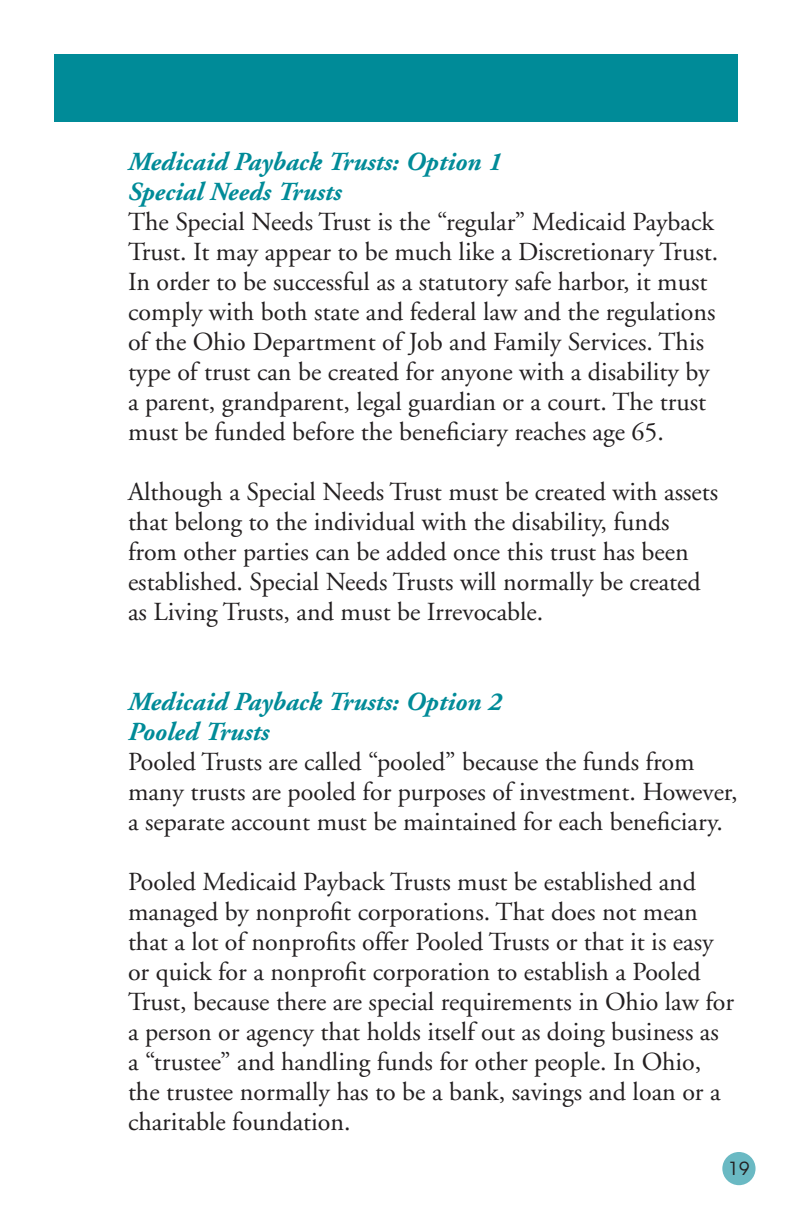
<style>
.page{position:relative;width:792px;height:1224px;background:#fff}
.page>*{position:absolute;margin:0;border:0;box-sizing:border-box;transform-origin:0 0}
.t1{font:26px/30px "Adobe Garamond";color:#231f20}
.t2{font:italic 700 26px "Adobe Garamond";color:#008b98}
.t3{font:18px "ITC Avant Garde Std";color:#231f20}
</style>
<div class="page">
<div style="left:722px;top:1152px;width:34px;height:33px;background:#6ab9c3;border-radius:50%"></div>
<div style="left:54px;top:54px;width:684px;height:68px;background:#008b98"></div>
<p class="t2" style="left:128px;top:148px;width:375px">Medicaid Payback Trusts: Option 1</p>
<p class="t2" style="left:128px;top:178px;width:215px">Special Needs Trusts</p>
<p class="t1" style="left:128px;top:208px;width:592px">The Special Needs Trust is the “regular” Medicaid Payback Trust. It may appear to be much like a Discretionary Trust.<br>In order to be successful as a statutory safe harbor, it must comply with both state and federal law and the regulations of the Ohio Department of Job and Family Services. This type of trust can be created for anyone with a disability by a parent, grandparent, legal guardian or a court. The trust must be funded before the beneficiary reaches age 65.</p>
<p class="t1" style="left:128px;top:478px;width:592px">Although a Special Needs Trust must be created with assets that belong to the individual with the disability, funds from other parties can be added once this trust has been established. Special Needs Trusts will normally be created</p>
<p class="t1" style="left:128px;top:598px;width:417px">as Living Trusts, and must be Irrevocable.</p>
<p class="t2" style="left:128px;top:688px;width:375px">Medicaid Payback Trusts: Option 2</p>
<p class="t2" style="left:128px;top:718px;width:143px">Pooled Trusts</p>
<p class="t1" style="left:128px;top:748px;width:611px">Pooled Trusts are called “pooled” because the funds from many trusts are pooled for purposes of investment. However, a separate account must be maintained for each beneficiary.</p>
<p class="t1" style="left:128px;top:868px;width:608px">Pooled Medicaid Payback Trusts must be established and managed by nonprofit corporations. That does not mean that a lot of nonprofits offer Pooled Trusts or that it is easy or quick for a nonprofit corporation to establish a Pooled Trust, because there are special requirements in Ohio law for a person or agency that holds itself out as doing business as a “trustee” and handling funds for other people. In Ohio, the trustee normally has to be a bank, savings and loan or a charitable foundation.</p>
<p class="t3" style="left:729px;top:1158px;width:22px">19</p>
</div>
